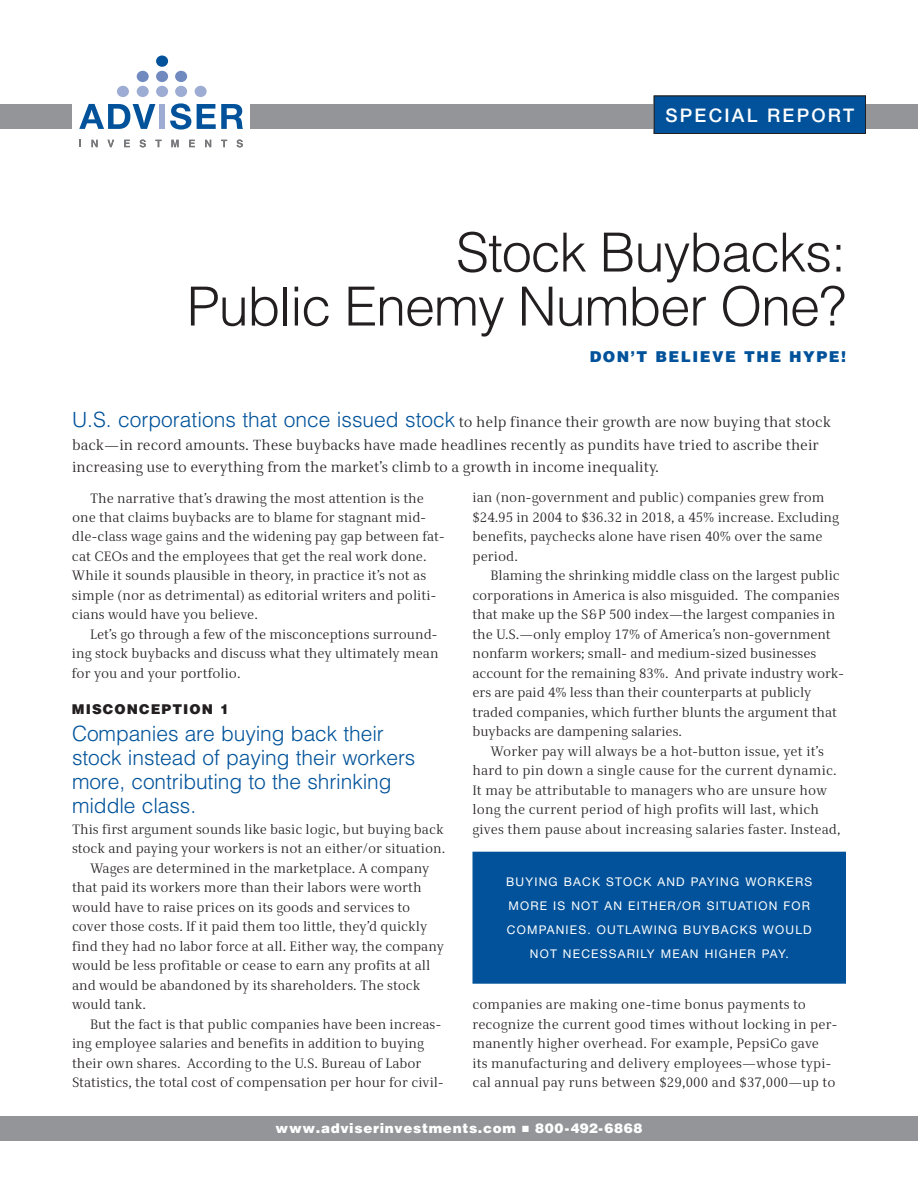
<style>
.page{position:relative;width:918px;height:1188px;background:#fff}
.page>*{position:absolute;margin:0;border:0;box-sizing:border-box;transform-origin:0 0}
.t1{font:300 54px/54px "Helvetica";letter-spacing:-.02em;color:#231f20;text-align:right}
.t2{font:300 21px/24px "Helvetica";letter-spacing:-.005em;color:#01529a}
.t3{font:500 18.75px "Helvetica Neue";letter-spacing:.12em;color:#fff}
.t4{font:900 15px "Helvetica";letter-spacing:.1em;color:#01529a}
.t5{font:14.7px/22.5px "Alfon";color:#231f20}
.t6{font:13.5px/19.5px "Alfon";color:#231f20}
.t7{font:900 13.5px "Helvetica";letter-spacing:.05em;color:#fff}
.t8{font:900 13.5px "Helvetica";letter-spacing:.08em;color:#231f20}
.t9{font:12px/24px "Helvetica Neue";letter-spacing:.1em;color:#fff;text-align:center}
.s1{font-family:"Helvetica";font-weight:300;font-size:21px;color:#01529a}
</style>
<div class="page">
<div style="left:0;top:104px;width:918px;height:25px;background:#939598"></div>
<div style="left:0;top:1117px;width:918px;height:24px;background:#939598"></div>
<div style="left:654px;top:96px;width:212px;height:38px;background:#01529a"></div>
<div style="left:654px;top:96px;width:212px;height:38px;border:1px solid #231f20"></div>
<div style="left:72px;top:56px;width:177px;height:91px;background:#fff"></div>
<svg style="left:79px;top:104px;width:76px;height:25px"></svg>
<svg style="left:170px;top:103px;width:21px;height:27px"></svg>
<svg style="left:197px;top:104px;width:46px;height:25px"></svg>
<svg style="left:92px;top:140px;width:6px;height:7px"></svg>
<svg style="left:108px;top:140px;width:6px;height:7px"></svg>
<svg style="left:124px;top:140px;width:6px;height:7px"></svg>
<svg style="left:140px;top:140px;width:6px;height:7px"></svg>
<svg style="left:155px;top:140px;width:7px;height:7px"></svg>
<svg style="left:171px;top:140px;width:8px;height:7px"></svg>
<svg style="left:189px;top:140px;width:6px;height:7px"></svg>
<svg style="left:205px;top:140px;width:6px;height:7px"></svg>
<svg style="left:221px;top:140px;width:6px;height:7px"></svg>
<svg style="left:237px;top:140px;width:6px;height:7px"></svg>
<div style="left:156px;top:56px;width:12px;height:11px;background:#01529a;border-radius:50%"></div>
<svg style="left:117px;top:71px;width:90px;height:26px"></svg>
<div style="left:159px;top:104px;width:6px;height:25px;background:#9dacd3"></div>
<div style="left:473px;top:852px;width:372px;height:131px;background:#01529a"></div>
<div style="left:472px;top:852px;width:374px;height:132px;border:2px solid #01529a"></div>
<h3 class="t3" style="left:665px;top:104px;width:190px">SPECIAL REPORT</h3>
<h1 class="t1" style="left:187px;top:225px;width:661px">Stock Buybacks:<br>Public Enemy Number One?</h1>
<p class="t4" style="left:590px;top:346px;width:258px">DON’T BELIEVE THE HYPE!</p>
<p class="t5" style="left:72px;top:411px;width:761px"><span class="s1">U.S. corporations that once issued stock</span> to help finance their growth are now buying that stock back—in record amounts. These buybacks have made headlines recently as pundits have tried to ascribe their increasing use to everything from the market’s climb to a growth in income inequality.</p>
<p class="t6" style="left:72px;top:488px;width:374px;text-indent:18px">The narrative that’s drawing the most attention is the one that claims buybacks are to blame for stagnant mid&shy;dle-class wage gains and the widening pay gap between fat&shy;cat CEOs and the employees that get the real work done.<br>While it sounds plausible in theory, in practice it’s not as simple (nor as detrimental) as editorial writers and politi&shy;cians would have you believe.</p>
<p class="t6" style="left:72px;top:625px;width:368px;text-align:justify;text-indent:18px">Let’s go through a few of the misconceptions surround&shy;ing stock buybacks and discuss what they ultimately mean for you and your portfolio.</p>
<p class="t8" style="left:72px;top:700px;width:159px">MISCONCEPTION 1</p>
<h2 class="t2" style="left:72px;top:721px;width:345px">Companies are buying back their stock instead of paying their workers more, contributing to the shrinking middle class.</h2>
<p class="t6" style="left:72px;top:820px;width:373px">This first argument sounds like basic logic, but buying back</p>
<p class="t6" style="left:72px;top:839px;width:375px">stock and paying your workers is not an either/or situation.</p>
<p class="t6" style="left:90px;top:859px;width:341px">Wages are determined in the marketplace. A company</p>
<p class="t6" style="left:72px;top:878px;width:351px">that paid its workers more than their labors were worth</p>
<p class="t6" style="left:72px;top:898px;width:340px">would have to raise prices on its goods and services to</p>
<p class="t6" style="left:72px;top:917px;width:357px">cover those costs. If it paid them too little, they’d quickly</p>
<p class="t6" style="left:72px;top:937px;width:374px">find they had no labor force at all. Either way, the company</p>
<p class="t6" style="left:72px;top:956px;width:360px">would be less profitable or cease to earn any profits at all</p>
<p class="t6" style="left:72px;top:976px;width:350px">and would be abandoned by its shareholders. The stock</p>
<p class="t6" style="left:72px;top:995px;width:76px">would tank.</p>
<p class="t6" style="left:90px;top:1015px;width:353px">But the fact is that public companies have been increas-</p>
<p class="t6" style="left:72px;top:1034px;width:354px">ing employee salaries and benefits in addition to buying</p>
<p class="t6" style="left:72px;top:1054px;width:351px">their own shares. According to the U.S. Bureau of Labor</p>
<p class="t6" style="left:72px;top:1073px;width:373px">Statistics, the total cost of compensation per hour for civil-</p>
<p class="t6" style="left:473px;top:488px;width:368px">ian (non-government and public) companies grew from $24.95 in 2004 to $36.32 in 2018, a 45% increase. Excluding benefits, paychecks alone have risen 40% over the same period.</p>
<p class="t6" style="left:473px;top:566px;width:373px;text-indent:18px">Blaming the shrinking middle class on the largest public corporations in America is also misguided. The companies that make up the S&amp;P 500 index—the largest companies in the U.S.—only employ 17% of America’s non-government nonfarm workers; small- and medium-sized businesses account for the remaining 83%. And private industry work&shy;ers are paid 4% less than their counterparts at publicly traded companies, which further blunts the argument that buybacks are dampening salaries.</p>
<p class="t6" style="left:473px;top:742px;width:370px;text-indent:18px">Worker pay will always be a hot-button issue, yet it’s hard to pin down a single cause for the current dynamic.<br>It may be attributable to managers who are unsure how long the current period of high profits will last, which gives them pause about increasing salaries faster. Instead,</p>
<p class="t9" style="left:506px;top:870px;width:308px">BUYING BACK STOCK AND PAYING WORKERS MORE IS NOT AN EITHER/OR SITUATION FOR COMPANIES. OUTLAWING BUYBACKS WOULD NOT NECESSARILY MEAN HIGHER PAY.</p>
<p class="t6" style="left:473px;top:995px;width:367px">companies are making one-time bonus payments to recognize the current good times without locking in per&shy;manently higher overhead. For example, PepsiCo gave its manufacturing and delivery employees—whose typi&shy;cal annual pay runs between $29,000 and $37,000—up to</p>
<p class="t7" style="left:276px;top:1120px;width:368px">www.adviserinvestments.com ■ 800-492-6868</p>
</div>
